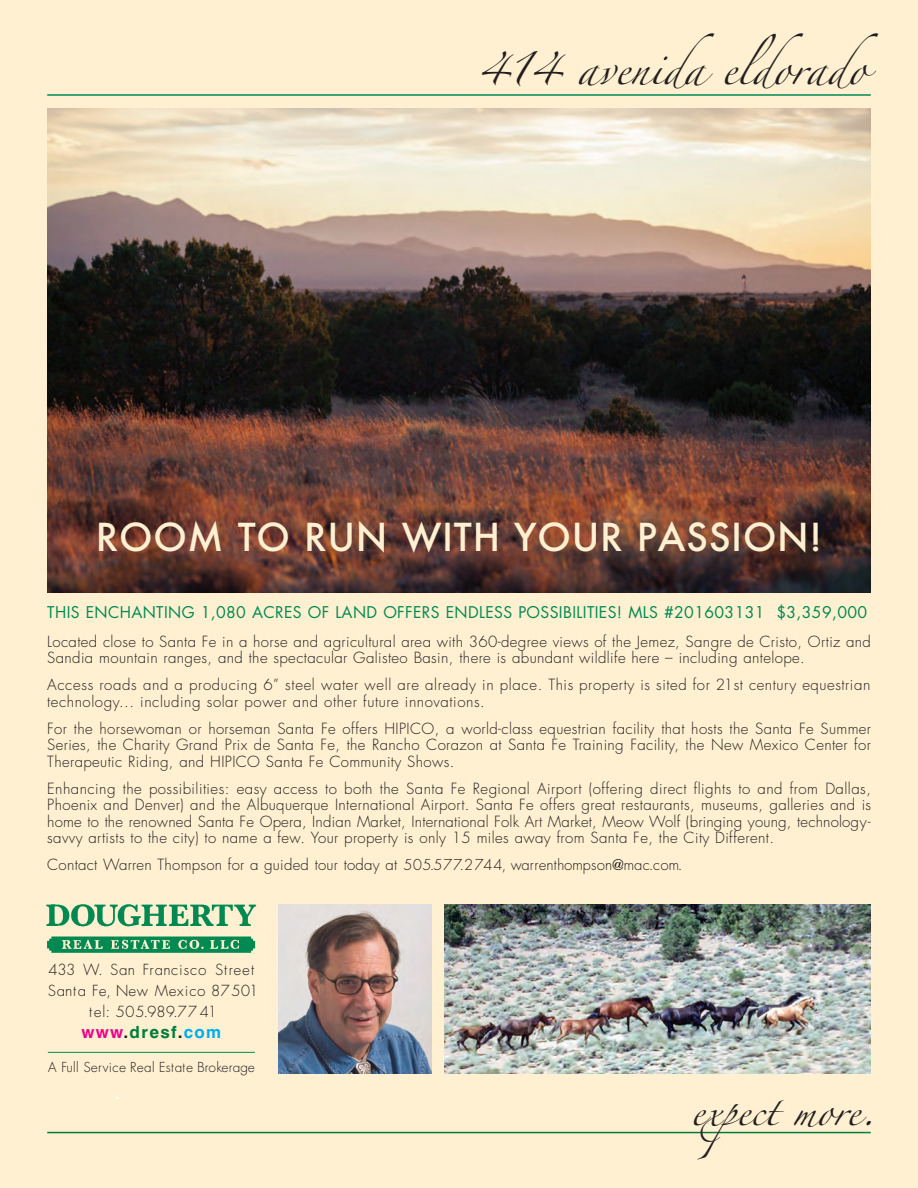
<style>
.page{position:relative;width:918px;height:1188px;background:#fef0d0}
.page>*{position:absolute;margin:0;border:0;box-sizing:border-box;transform-origin:0 0}
.t1{font:500 37.5px "Futura";letter-spacing:.02em;color:#fef0d0}
.t2{font:30px "Zapfino";color:#231f20}
.t3{font:27px "Zapfino";color:#231f20}
.t4{font:700 16.8px "Swiss 721 BT";letter-spacing:.08em;color:#007c3b}
.t5{font:15.75px "Futura";letter-spacing:.025em;color:#008a52}
.t6{font:300 15.3px/21px "Futura";letter-spacing:.05em;color:#231f20;text-align:center}
.t7{font:300 15px/16.5px "Futura";letter-spacing:.025em;color:#231f20}
.t8{font:300 13.65px "Futura";letter-spacing:.01em;color:#231f20}
.s1{font-style:inherit}
.s2{color:#ed028c}
.s3{color:#231f20}
.s4{color:#00aeef}
</style>
<div class="page">
<img style="left:47px;top:108px;width:824px;height:485px">
<hr style="left:47px;top:94px;width:824px;height:2px;background:#008a52">
<img style="left:46px;top:904px;width:211px;height:49px">
<hr style="left:48px;top:1052px;width:207px;height:1px;background:#008a52">
<hr style="left:47px;top:1132px;width:824px;height:1px;background:#007c3b">
<img style="left:279px;top:904px;width:153px;height:169px">
<img style="left:444px;top:904px;width:427px;height:169px">
<h2 class="t2" style="left:477px;top:56px;width:403px">414 avenida eldorado</h2>
<h1 class="t1" style="left:96px;top:516px;width:728px">ROOM TO RUN WITH YOUR PASSION!</h1>
<p class="t5" style="left:47px;top:605px;width:822px">THIS ENCHANTING 1,080 ACRES OF LAND OFFERS ENDLESS POSSIBILITIES! MLS #201603131 $3,359,000</p>
<p class="t7" style="left:47px;top:634px;width:825px">Located close to Santa Fe in a horse and agricultural area with 360-degree views of the Jemez, Sangre de Cristo, Ortiz and<br>Sandia mountain ranges, and the spectacular Galisteo Basin, there is abundant wildlife here – including antelope.</p>
<p class="t7" style="left:47px;top:678px;width:825px">Access roads and a producing 6” steel water well are already in place. This property is sited for 21st century equestrian technology... including solar power and other future innovations.</p>
<p class="t7" style="left:47px;top:721px;width:825px;text-align:justify">For the horsewoman or horseman Santa Fe offers HIPICO, a world-class equestrian facility that hosts the Santa Fe Summer Series, the Charity Grand Prix de Santa Fe, the Rancho Corazon at Santa Fe Training Facility, the New Mexico Center for Therapeutic Riding, and HIPICO Santa Fe Community Shows.</p>
<p class="t7" style="left:47px;top:781px;width:825px;text-align:justify">Enhancing the possibilities: easy access to both the Santa Fe Regional Airport (offering direct flights to and from Dallas, Phoenix and Denver) and the Albuquerque International Airport. Santa Fe offers great restaurants, museums, galleries and is home to the renowned Santa Fe Opera, Indian Market, International Folk Art Market, Meow Wolf (bringing young, technology&shy;savvy artists to the city) to name a few. Your property is only 15 miles away from Santa Fe, the City Different.</p>
<p class="t7" style="left:47px;top:858px;width:636px">Contact Warren Thompson for a guided tour today at <span class="s1">505.577.2744, warrenthompson@mac.com.</span></p>
<p class="t6" style="left:48px;top:959px;width:209px">433 W. San Francisco Street<br>Santa Fe, New Mexico 87501 tel: 505.989.7741</p>
<p class="t4" style="left:81px;top:1025px;width:141px"><span class="s2">www</span><span class="s3">.</span>dresf<span class="s3">.</span><span class="s4">com</span></p>
<p class="t8" style="left:48px;top:1059px;width:209px">A Full Service Real Estate Brokerage</p>
<h3 class="t3" style="left:691px;top:1100px;width:187px">expect more.</h3>
</div>
